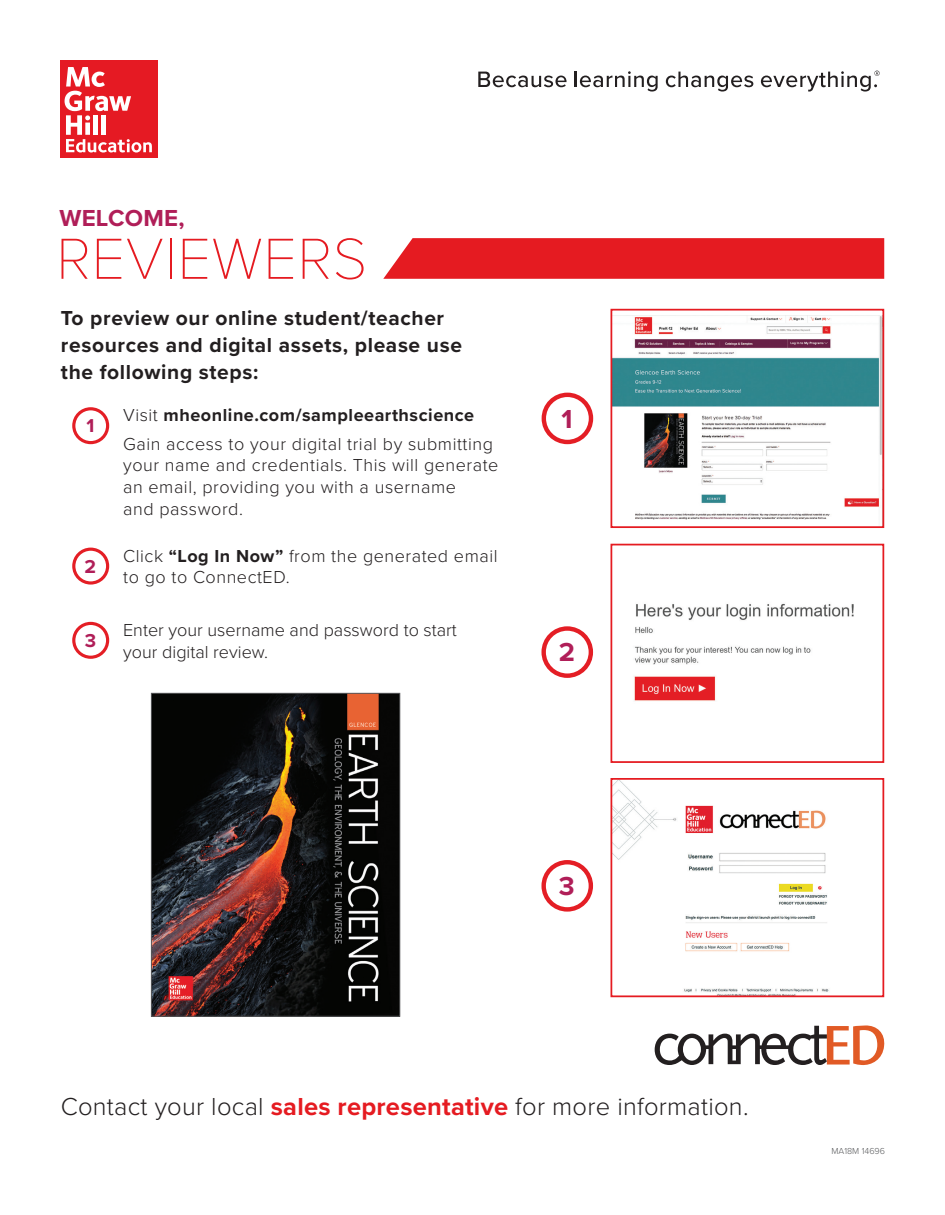
<style>
.page{position:relative;width:945px;height:1215px;background:#fff}
.page>*{position:absolute;margin:0;border:0;box-sizing:border-box;transform-origin:0 0}
._30_36_Vectipede_Boo{font:100 60px "Proxima Nova T";letter-spacing:.01em;color:#e51b21}
._30_36_ArumSans_Bold{font:700 27px "Proxima Nova";color:#b01e58}
.t1{font:300 25.5px "Proxima Nova";letter-spacing:.01em;color:#231f20}
._30_36_Vectipede_Boo-2{font:700 24px "Proxima Nova";letter-spacing:.01em;color:#b01e58}
._30_36_ArumSans_Bold-2{font:700 21px/27px "Proxima Nova";letter-spacing:.03em;color:#231f20}
.t2{font:700 19.35px "Proxima Nova";color:#b01e58}
._30_36_ArumSans_Bold-3{font:300 18px/21.6px "Proxima Nova";letter-spacing:.03em;color:#231f20}
._30_36_ArumSans_Bold-4{font:300 18px/21.6px "Proxima Nova";color:#231f20}
._30_36_ArumSans_Bold-5{font:700 18px "Proxima Nova";letter-spacing:.03em;color:#231f20}
.t3{font:300 9px "Proxima Nova";color:#57585a}
.s1{font-weight:300}
.s2{font-weight:700}
.s3{font-weight:700;color:#e51b21}
</style>
<div class="page">
<img style="left:153px;top:695px;width:245px;height:320px">
<div style="left:151px;top:693px;width:249px;height:324px;border:1px solid #57585a"></div>
<svg style="left:655px;top:1025px;width:230px;height:41px"></svg>
<div style="left:60px;top:61px;width:98px;height:97px;background:#e51a23"></div>
<svg style="left:65px;top:67px;width:87px;height:86px"></svg>
<svg style="left:478px;top:72px;width:89px;height:15px"></svg>
<svg style="left:575px;top:71px;width:83px;height:21px"></svg>
<svg style="left:666px;top:72px;width:87px;height:20px"></svg>
<svg style="left:761px;top:71px;width:119px;height:21px"></svg>
<img style="left:634px;top:603px;width:220px;height:98px">
<div style="left:611px;top:544px;width:273px;height:219px;border:2px solid #e51b21"></div>
<img style="left:614px;top:315px;width:267px;height:205px">
<div style="left:611px;top:309px;width:273px;height:219px;border:2px solid #e51b21"></div>
<img style="left:614px;top:781px;width:215px;height:213px">
<div style="left:611px;top:778px;width:273px;height:219px;border:2px solid #e51b21"></div>
<div style="left:541px;top:860px;width:52px;height:52px;border:4px solid #e41e25;border-radius:50%"></div>
<div style="left:541px;top:626px;width:52px;height:52px;border:4px solid #e41e25;border-radius:50%"></div>
<div style="left:542px;top:393px;width:51px;height:51px;border:4px solid #e41e25;border-radius:50%"></div>
<svg style="left:383px;top:238px;width:501px;height:41px;background:#e52329"></svg>
<div style="left:72px;top:407px;width:37px;height:37px;border:3px solid #e41e25;border-radius:50%"></div>
<div style="left:72px;top:548px;width:37px;height:37px;border:3px solid #e41e25;border-radius:50%"></div>
<div style="left:72px;top:622px;width:37px;height:37px;border:3px solid #e41e25;border-radius:50%"></div>
<p class="_30_36_Vectipede_Boo-2" style="left:59px;top:200px;width:127px">WELCOME,</p>
<p class="_30_36_Vectipede_Boo" style="left:56px;top:224px;width:312px">REVIEWERS</p>
<p class="_30_36_ArumSans_Bold-2" style="left:61px;top:304px;width:403px">To preview our online student/teacher resources and digital assets, please use the following steps:</p>
<p class="_30_36_ArumSans_Bold-5" style="left:123px;top:402px;width:353px"><span class="s1">Visit</span> mheonline.com/sampleearthscience</p>
<p class="_30_36_ArumSans_Bold-3" style="left:123px;top:432px;width:377px">Gain access to your digital trial by submitting your name and credentials. This will generate an email, providing you with a username<br>and password.</p>
<p class="t2" style="left:86px;top:411px;width:9px">1</p>
<p class="_30_36_ArumSans_Bold" style="left:561px;top:398px;width:13px">1</p>
<p class="t2" style="left:85px;top:552px;width:13px">2</p>
<p class="_30_36_ArumSans_Bold-3" style="left:123px;top:544px;width:376px">Click <span class="s2">“Log In Now”</span> from the generated email to go to ConnectED.</p>
<p class="t2" style="left:85px;top:626px;width:13px">3</p>
<p class="_30_36_ArumSans_Bold-4" style="left:123px;top:618px;width:335px">Enter your username and password to start your digital review.</p>
<p class="_30_36_ArumSans_Bold" style="left:559px;top:632px;width:18px">2</p>
<p class="_30_36_ArumSans_Bold" style="left:559px;top:866px;width:17px">3</p>
<p class="t1" style="left:61px;top:1088px;width:689px">Contact your local <span class="s3">sales representative</span> for more information.</p>
<p class="t3" style="left:831px;top:1145px;width:55px">MA18M 14696</p>
</div>
